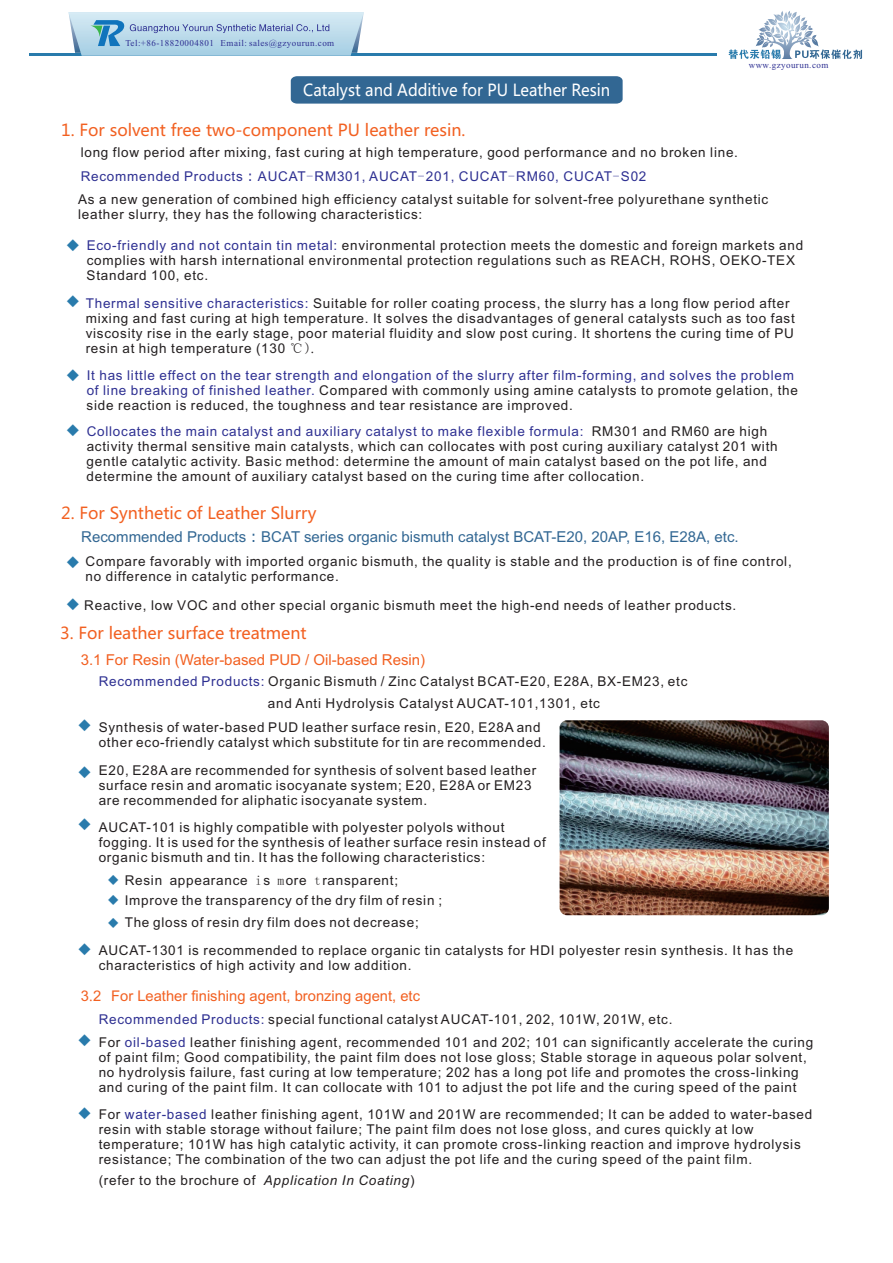
<style>
.page{position:relative;width:893px;height:1263px;background:#fff}
.page>*{position:absolute;margin:0;border:0;box-sizing:border-box;transform-origin:0 0}
.t1{font:16.35px "Microsoft Ya Hei";color:#f26021}
.t2{font:16.35px "Microsoft Ya Hei";color:#fff;scale:.93 1}
.t3{font:15px "Arial";color:#326793}
.t4{font:15px "Arial";color:#f26021}
.t5{font:14.7px "Arial";color:#f26021}
.t6{font:13.5px/15.1px "Arial";letter-spacing:.055em;color:#231f20}
.t7{font:13.5px/15.1px "Arial";letter-spacing:.055em;color:#2e3092}
.t8{font:13.05px "Batang";color:#297bac}
.t9{font:11.1px/20.9px "Batang";color:#297bac}
.t10{font:9px "Times New Roman";letter-spacing:.05em;color:#2e3092}
.s1{color:#2e3092}
.s2{font-family:"Meiryo";color:#2e3092}
.s3{font-family:"Sim Sun";color:#2e3092}
.s4{font-family:"Sim Sun"}
.s5{font-family:"Batang"}
.s6{color:#231f20}
.s7{font-family:"Meiryo"}
.s8{font-family:"Batang";font-size:13.05px;color:#297bac}
.s9{font-style:italic}
</style>
<div class="page">
<img style="left:560px;top:720px;width:269px;height:195px;border-radius:7px">
<svg style="left:291px;top:76px;width:332px;height:28px;background:#366a95"></svg>
<hr style="left:29px;top:53px;width:687px;height:2px;background:#297bac">
<svg style="left:728px;top:41px;width:134px;height:18px"></svg>
<svg style="left:68px;top:12px;width:296px;height:44px;background:#b1d1e5"></svg>
<p class="t10" style="left:125px;top:40px;width:210px">Tel:+86-18820004801 Email: sales@gzyourun.com</p>
<p class="t2" style="left:303px;top:82px;width:331px">Catalyst and Additive for PU Leather Resin</p>
<p class="t1" style="left:61px;top:123px;width:406px">1. For solvent free two-component PU leather resin.</p>
<p class="t10" style="left:749px;top:62px;width:81px">www.gzyourun.com</p>
<p class="t6" style="left:78px;top:141px;width:692px;line-height:23.7px">long flow period after mixing, fast curing at high temperature, good performance and no broken line.<br><span class="s1">Recommended Products</span><span class="s2">：</span><span class="s1">AUCAT</span><span class="s3">-</span><span class="s1">RM301, AUCAT</span><span class="s3">-</span><span class="s1">201, CUCAT</span><span class="s3">-</span><span class="s1">RM60, CUCAT</span><span class="s3">-</span><span class="s1">S02<br></span>As a new generation of combined high efficiency catalyst suitable for solvent-free polyurethane synthetic</p>
<p class="t6" style="left:78px;top:208px;width:346px">leather slurry, they has the following characteristics:</p>
<p class="t6" style="left:87px;top:239px;width:718px"><span class="s1">Eco-friendly and not contain tin metal:</span> environmental protection meets the domestic and foreign markets and complies with harsh international environmental protection regulations such as REACH, ROHS, OEKO-TEX<br>Standard 100, etc.</p>
<p class="t6" style="left:86px;top:297px;width:711px"><span class="s1">Thermal sensitive characteristics:</span> Suitable for roller coating process, the slurry has a long flow period after mixing and fast curing at high temperature. It solves the disadvantages of general catalysts such as too fast viscosity rise in the early stage, poor material fluidity and slow post curing. It shortens the curing time of PU resin at high temperature (130 <span class="s4">℃</span><span class="s5">).</span></p>
<p class="t7" style="left:87px;top:369px;width:713px">It has little effect on the tear strength and elongation of the slurry after film-forming, and solves the problem of line breaking of finished leather. <span class="s6">Compared with commonly using amine catalysts to promote gelation, the side reaction is reduced, the toughness and tear resistance are improved.</span></p>
<p class="t6" style="left:87px;top:425px;width:693px"><span class="s1">Collocates the main catalyst and auxiliary catalyst to make flexible formula:</span> RM301 and RM60 are high activity thermal sensitive main catalysts, which can collocates with post curing auxiliary catalyst 201 with gentle catalytic activity. Basic method: determine the amount of main catalyst based on the pot life, and determine the amount of auxiliary catalyst based on the curing time after collocation.</p>
<p class="t8" style="left:66px;top:239px;width:15px">◆</p>
<p class="t8" style="left:66px;top:295px;width:15px">◆</p>
<p class="t8" style="left:66px;top:368px;width:15px">◆</p>
<p class="t8" style="left:66px;top:424px;width:15px">◆</p>
<p class="t1" style="left:61px;top:505px;width:257px">2. For Synthetic of Leather Slurry</p>
<p class="t3" style="left:81px;top:531px;width:659px">Recommended Products<span class="s7">：</span>BCAT series organic bismuth catalyst BCAT-E20, 20AP, E16, E28A, etc.</p>
<p class="t8" style="left:66px;top:555px;width:15px">◆</p>
<p class="t6" style="left:86px;top:555px;width:708px">Compare favorably with imported organic bismuth, the quality is stable and the production is of fine control, no difference in catalytic performance.</p>
<p class="t6" style="left:66px;top:598px;width:671px"><span class="s8">◆</span> Reactive, low VOC and other special organic bismuth meet the high-end needs of leather products.</p>
<p class="t1" style="left:60px;top:625px;width:248px">3. For leather surface treatment</p>
<p class="t4" style="left:81px;top:654px;width:346px">3.1 For Resin (Water-based PUD / Oil-based Resin)</p>
<p class="t8" style="left:78px;top:719px;width:15px">◆</p>
<p class="t8" style="left:78px;top:765px;width:15px">◆</p>
<p class="t8" style="left:78px;top:818px;width:15px">◆</p>
<p class="t8" style="left:78px;top:943px;width:15px">◆</p>
<p class="t6" style="left:268px;top:672px;width:421px;line-height:21.9px;text-indent:-169px"><span class="s1">Recommended Products:</span> Organic Bismuth / Zinc Catalyst BCAT-E20, E28A, BX-EM23, etc and Anti Hydrolysis Catalyst AUCAT-101,1301, etc</p>
<p class="t6" style="left:99px;top:721px;width:449px">Synthesis of water-based PUD leather surface resin, E20, E28A and other eco-friendly catalyst which substitute for tin are recommended.</p>
<p class="t6" style="left:99px;top:764px;width:439px">E20, E28A are recommended for synthesis of solvent based leather surface resin and aromatic isocyanate system; E20, E28A or EM23 are recommended for aliphatic isocyanate system.</p>
<p class="t6" style="left:99px;top:821px;width:449px">AUCAT-101 is highly compatible with polyester polyols without fogging. It is used for the synthesis of leather surface resin instead of organic bismuth and tin. It has the following characteristics:</p>
<p class="t6" style="left:125px;top:871px;width:319px;line-height:19.8px">Resin appearance <span class="s4">i</span>s <span class="s4">m</span>ore <span class="s4">t</span>ransparent;<br>Improve the transparency of the dry film of resin ;</p>
<p class="t6" style="left:99px;top:909px;width:696px;line-height:28.2px;text-indent:26px">The gloss of resin dry film does not decrease;<br>AUCAT-1301 is recommended to replace organic tin catalysts for HDI polyester resin synthesis. It has the</p>
<p class="t6" style="left:99px;top:959px;width:314px">characteristics of high activity and low addition.</p>
<p class="t9" style="left:108px;top:869px;width:13px">◆ ◆</p>
<p class="t9" style="left:108px;top:912px;width:13px">◆</p>
<p class="t5" style="left:81px;top:990px;width:341px">3<span class="s5">.</span>2 For Leather finishing agent, bronzing agent, etc</p>
<p class="t8" style="left:78px;top:1034px;width:15px">◆</p>
<p class="t8" style="left:78px;top:1106px;width:15px">◆</p>
<p class="t6" style="left:99px;top:1009px;width:716px;line-height:23px"><span class="s1">Recommended Products:</span> special functional catalyst AUCAT-101, 202, 101W, 201W, etc.<br>For <span class="s1">oil-based</span> leather finishing agent, recommended 101 and 202; 101 can significantly accelerate the curing</p>
<p class="t6" style="left:99px;top:1051px;width:710px">of paint film; Good compatibility, the paint film does not lose gloss; Stable storage in aqueous polar solvent, no hydrolysis failure, fast curing at low temperature; 202 has a long pot life and promotes the cross-linking and curing of the paint film. It can collocate with 101 to adjust the pot life and the curing speed of the paint</p>
<p class="t6" style="left:99px;top:1107px;width:715px">For <span class="s1">water-based</span> leather finishing agent, 101W and 201W are recommended; It can be added to water-based resin with stable storage without failure; The paint film does not lose gloss, and cures quickly at low temperature; 101W has high catalytic activity, it can promote cross-linking reaction and improve hydrolysis resistance; The combination of the two can adjust the pot life and the curing speed of the paint film.</p>
<p class="t6" style="left:99px;top:1174px;width:317px">(refer to the brochure of <span class="s9">Application In Coating</span>)</p>
</div>
